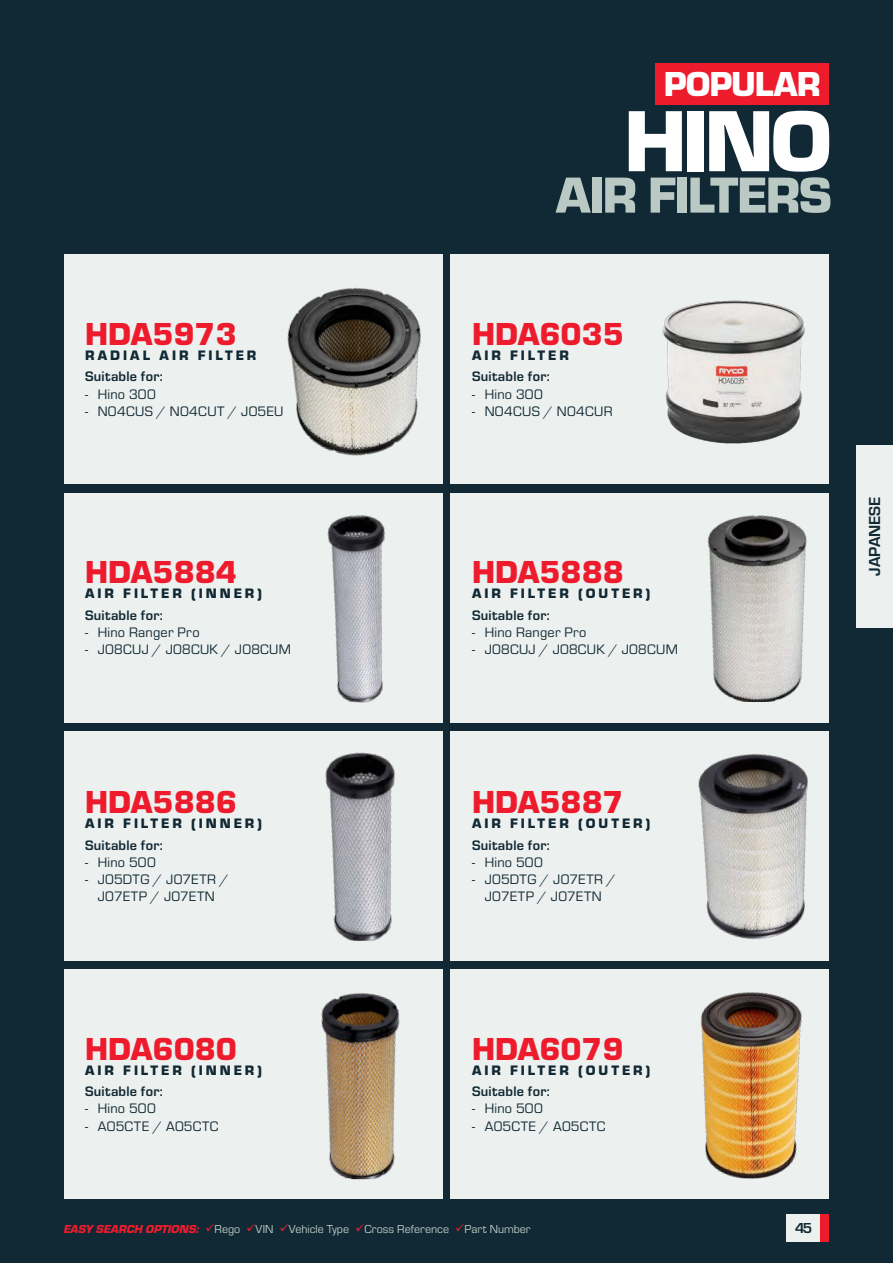
<style>
.page{position:relative;width:893px;height:1263px;background:#112934}
.page>*{position:absolute;margin:0;border:0;box-sizing:border-box;transform-origin:0 0}
.t1{font:900 90px "Eurostile";color:#fff}
.t2{font:900 52.5px "Eurostile";letter-spacing:-.035em;color:#bac9c4}
.t3{font:900 36px "Eurostile";letter-spacing:-.025em;color:#fff}
.t4{font:900 33px "Eurostile";color:#ee1b2d}
.t5{font:700 16.5px "Eurostile";color:#112934}
.t6{font:700 15px "Eurostile";color:#112934}
.t7{font:14.25px/17.1px "Eurostile";letter-spacing:.02em;color:#112934;text-align:center}
.t8{font:900 14.25px "Eurostile";letter-spacing:.205em;color:#112934}
.t9{font:700 14.25px "Eurostile";letter-spacing:.015em;color:#112934}
.t10{font:12px "Eurostile";color:#bac9c4}
.s1{font-weight:900;font-style:italic;color:#ee1b2d}
.s2{color:#ee1b2d}
</style>
<div class="page">
<div style="left:856px;top:445px;width:37px;height:182px;background:#ecf0ee"></div>
<div style="left:787px;top:1215px;width:34px;height:27px;background:#ecf0ee"></div>
<div style="left:821px;top:1215px;width:8px;height:27px;background:#ee1b2d"></div>
<div style="left:64px;top:254px;width:378px;height:230px;background:#ecf0ee"></div>
<div style="left:64px;top:731px;width:378px;height:230px;background:#ecf0ee"></div>
<div style="left:64px;top:493px;width:378px;height:229px;background:#ecf0ee"></div>
<div style="left:64px;top:969px;width:378px;height:230px;background:#ecf0ee"></div>
<div style="left:451px;top:254px;width:378px;height:230px;background:#ecf0ee"></div>
<div style="left:451px;top:731px;width:378px;height:230px;background:#ecf0ee"></div>
<div style="left:451px;top:493px;width:378px;height:229px;background:#ecf0ee"></div>
<div style="left:451px;top:969px;width:378px;height:230px;background:#ecf0ee"></div>
<img style="left:287px;top:287px;width:134px;height:169px">
<img style="left:325px;top:752px;width:70px;height:189px">
<img style="left:327px;top:515px;width:58px;height:187px">
<img style="left:321px;top:993px;width:79px;height:186px">
<img style="left:662px;top:300px;width:143px;height:144px">
<img style="left:698px;top:753px;width:110px;height:187px">
<img style="left:707px;top:515px;width:100px;height:187px">
<img style="left:700px;top:992px;width:102px;height:186px">
<div style="left:655px;top:64px;width:174px;height:41px;background:#ee1b2d"></div>
<p class="t4" style="left:85px;top:310px;width:153px">HDA5973</p>
<p class="t8" style="left:85px;top:345px;width:173px">RADIAL AIR FILTER</p>
<p class="t9" style="left:85px;top:366px;width:79px">Suitable for:</p>
<p class="t7" style="left:85px;top:385px;width:72px">- Hino 300</p>
<p class="t7" style="left:85px;top:402px;width:200px">- N04CUS / N04CUT / J05EU</p>
<p class="t4" style="left:85px;top:549px;width:153px">HDA5884</p>
<p class="t8" style="left:85px;top:583px;width:178px">AIR FILTER (INNER)</p>
<p class="t9" style="left:85px;top:605px;width:79px">Suitable for:</p>
<p class="t7" style="left:85px;top:623px;width:116px">- Hino Ranger Pro</p>
<p class="t7" style="left:85px;top:640px;width:207px">- J08CUJ / J08CUK / J08CUM</p>
<p class="t3" style="left:664px;top:59px;width:158px">POPULAR</p>
<p class="t1" style="left:624px;top:77px;width:210px">HINO</p>
<p class="t2" style="left:556px;top:158px;width:278px">AIR FILTERS</p>
<p class="t4" style="left:472px;top:310px;width:153px">HDA6035</p>
<p class="t8" style="left:472px;top:345px;width:98px">AIR FILTER</p>
<p class="t9" style="left:472px;top:366px;width:79px">Suitable for:</p>
<p class="t7" style="left:472px;top:385px;width:72px">- Hino 300</p>
<p class="t7" style="left:472px;top:402px;width:142px">- N04CUS / N04CUR</p>
<p class="t4" style="left:472px;top:549px;width:153px">HDA5888</p>
<p class="t8" style="left:472px;top:583px;width:180px">AIR FILTER (OUTER)</p>
<p class="t9" style="left:472px;top:605px;width:79px">Suitable for:</p>
<p class="t7" style="left:472px;top:623px;width:116px">- Hino Ranger Pro</p>
<p class="t7" style="left:472px;top:640px;width:207px">- J08CUJ / J08CUK / J08CUM</p>
<p class="t5" style="left:863px;top:576px;width:81px;rotate:-90deg">JAPANESE</p>
<p class="t4" style="left:85px;top:778px;width:153px">HDA5886</p>
<p class="t8" style="left:85px;top:813px;width:178px">AIR FILTER (INNER)</p>
<p class="t9" style="left:85px;top:834px;width:79px">Suitable for:</p>
<p class="t7" style="left:85px;top:853px;width:72px">- Hino 500</p>
<p class="t7" style="left:85px;top:870px;width:146px">- J05DTG / J07ETR /<br>J07ETP / J07ETN</p>
<p class="t4" style="left:85px;top:1025px;width:153px">HDA6080</p>
<p class="t8" style="left:85px;top:1060px;width:178px">AIR FILTER (INNER)</p>
<p class="t9" style="left:85px;top:1081px;width:79px">Suitable for:</p>
<p class="t7" style="left:85px;top:1099px;width:72px">- Hino 500</p>
<p class="t7" style="left:85px;top:1116px;width:135px">- A05CTE / A05CTC</p>
<p class="t4" style="left:472px;top:778px;width:153px">HDA5887</p>
<p class="t8" style="left:472px;top:813px;width:180px">AIR FILTER (OUTER)</p>
<p class="t9" style="left:472px;top:834px;width:79px">Suitable for:</p>
<p class="t7" style="left:472px;top:853px;width:72px">- Hino 500</p>
<p class="t7" style="left:472px;top:870px;width:146px">- J05DTG / J07ETR /<br>J07ETP / J07ETN</p>
<p class="t4" style="left:472px;top:1025px;width:153px">HDA6079</p>
<p class="t8" style="left:472px;top:1060px;width:180px">AIR FILTER (OUTER)</p>
<p class="t9" style="left:472px;top:1081px;width:79px">Suitable for:</p>
<p class="t7" style="left:472px;top:1099px;width:72px">- Hino 500</p>
<p class="t7" style="left:472px;top:1116px;width:135px">- A05CTE / A05CTC</p>
<p class="t10" style="left:64px;top:1221px;width:468px"><span class="s1">EASY SEARCH OPTIONS:</span> <span class="s2">✓</span>Rego <span class="s2">✓</span>VIN <span class="s2">✓</span>Vehicle Type <span class="s2">✓</span>Cross Reference <span class="s2">✓</span>Part Number</p>
<p class="t6" style="left:795px;top:1217px;width:19px">45</p>
</div>
